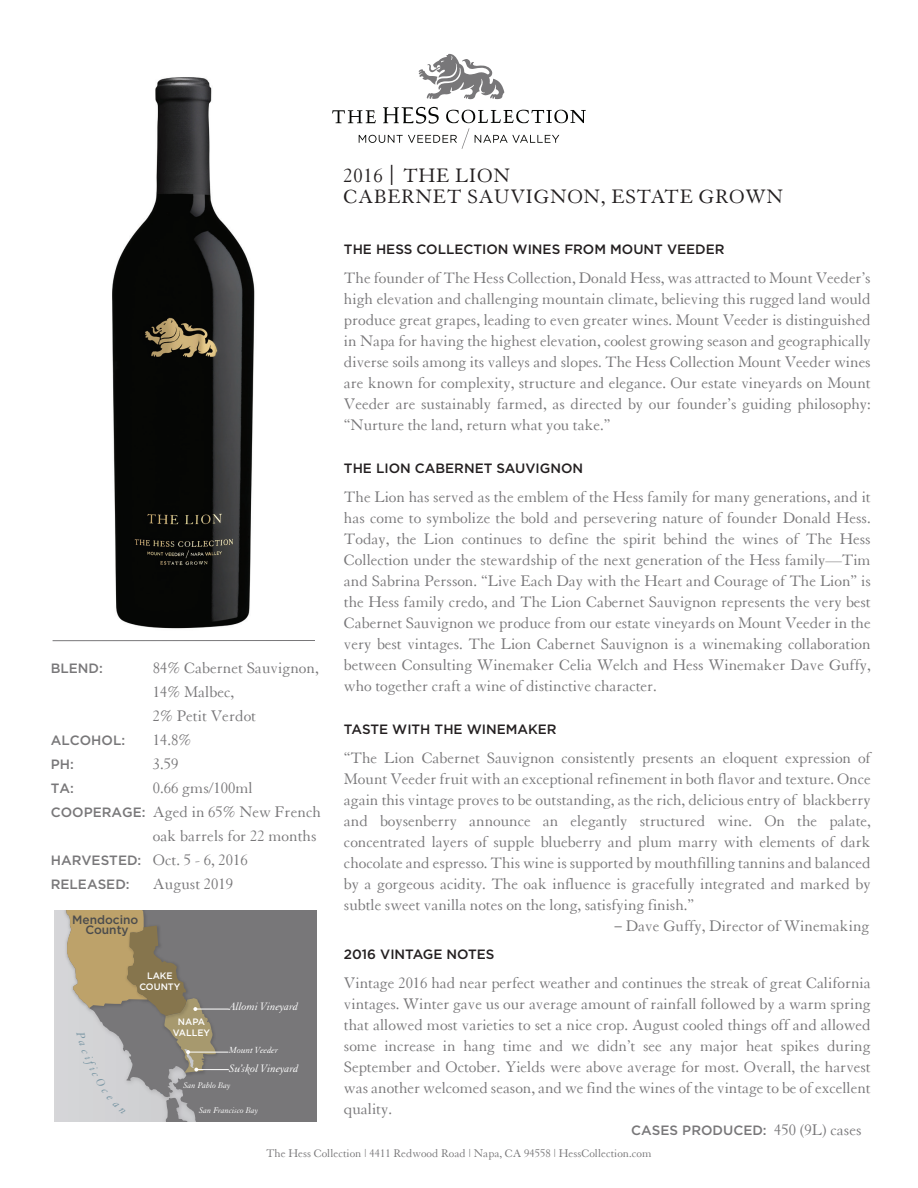
<style>
.page{position:relative;width:918px;height:1188px;background:#fff}
.page>*{position:absolute;margin:0;border:0;box-sizing:border-box;transform-origin:0 0}
.t1{font:21px/21px "Granjon LT";letter-spacing:.03em;color:#231f20}
.t2{font:16.5px/21px "Granjon LT";letter-spacing:-.005em;color:#787779;text-align:justify}
.t3{font:500 13.5px "Gotham";color:#231f20}
.t4{font:500 13.5px "Gotham";color:#787779}
.t5{font:500 12.15px/10.8px "Gotham";color:#4b4c4d;text-align:center}
.t6{font:12px "Granjon LT";color:#787779}
.t7{font:italic 11.7px "Granjon";color:#fff}
.t8{font:italic 9.6px "Granjon";color:#fff}
.t9{font:500 9.3px/10.8px "Gotham";color:#fff;text-align:center}
.t10{font:italic 8.85px "Granjon";color:#fff}
.s1{font-family:"Gotham";font-weight:500;font-size:13.5px}
.s2{font-size:30px}
.s3{font-family:"Myriad Pro"}
.s4{font-family:"Granjon LT";font-weight:400;font-size:16.5px}
</style>
<div class="page">
<svg style="left:54px;top:910px;width:263px;height:212px;fill:#787779"></svg>
<img style="left:216px;top:995px;width:5px;height:83px">
<img style="left:56px;top:910px;width:2px;height:104px">
<hr style="left:196px;top:1069px;width:33px;height:1px;background:#fff">
<hr style="left:195px;top:1009px;width:34px;height:1px;background:#fff">
<hr style="left:188px;top:1052px;width:40px;height:1px;background:#fff">
<hr style="left:53px;top:640px;width:262px;height:1px;background:#787779">
<svg style="left:332px;top:107px;width:254px;height:42px"></svg>
<svg style="left:419px;top:54px;width:85px;height:45px"></svg>
<img style="left:112px;top:77px;width:143px;height:552px">
<svg style="left:58px;top:910px;width:158px;height:204px"></svg>
<p class="t4" style="left:51px;top:660px;width:54px">BLEND:</p>
<p class="t2" style="left:153px;top:656px;width:167px;line-height:24px;text-align:left">84% Cabernet Sauvignon,<br>14% Malbec,<br>2% Petit Verdot</p>
<p class="t4" style="left:51px;top:732px;width:76px">ALCOHOL:</p>
<p class="t2" style="left:153px;top:730px;width:40px">14.8%</p>
<p class="t4" style="left:51px;top:756px;width:25px">PH:</p>
<p class="t2" style="left:153px;top:754px;width:27px">3.59</p>
<p class="t4" style="left:51px;top:780px;width:25px">TA:</p>
<p class="t2" style="left:153px;top:778px;width:101px">0.66 gms/100ml</p>
<p class="t2" style="left:51px;top:802px;width:272px"><span class="s1">COOPERAGE:</span> Aged in 65% New French</p>
<p class="t2" style="left:153px;top:826px;width:165px">oak barrels for 22 months</p>
<p class="t2" style="left:51px;top:850px;width:199px"><span class="s1">HARVESTED:</span> Oct. 5 - 6, 2016</p>
<p class="t4" style="left:51px;top:876px;width:80px">RELEASED:</p>
<p class="t2" style="left:153px;top:874px;width:82px">August 2019</p>
<p class="t5" style="left:72px;top:914px;width:68px">Mendocino<br>County</p>
<p class="t9" style="left:139px;top:970px;width:42px">LAKE<br>COUNTY</p>
<p class="t9" style="left:173px;top:1016px;width:39px">NAPA<br>VALLEY</p>
<p class="t7" style="left:229px;top:1000px;width:71px">Allomi Vineyard</p>
<p class="t8" style="left:229px;top:1045px;width:50px">Mount Veeder</p>
<p class="t7" style="left:229px;top:1062px;width:71px">Su’skol Vineyard</p>
<p class="t10" style="left:184px;top:1080px;width:49px">San Pablo Bay</p>
<p class="t10" style="left:199px;top:1106px;width:61px">San Francisco Bay</p>
<p class="t1" style="left:344px;top:165px;width:441px">2016 <span class="s2">|</span> THE LION<br>CABERNET SAUVIGNON, ESTATE GROWN</p>
<p class="t3" style="left:344px;top:241px;width:382px">THE HESS COLLECTION WINES FROM MOUNT VEEDER</p>
<p class="t2" style="left:344px;top:268px;width:528px">The founder of The Hess Collection, Donald Hess, was attracted to Mount Veeder’s high elevation and challenging mountain climate, believing this rugged land would produce great grapes, leading to even greater wines. Mount Veeder is distinguished in Napa for having the highest elevation, coolest growing season and geographically diverse soils among its valleys and slopes. The Hess Collection Mount Veeder wines are known for complexity, structure and elegance. Our estate vineyards on Mount Veeder are sustainably farmed, as directed by our founder’s guiding philosophy: “Nurture the land, return what you take.”</p>
<p class="t3" style="left:344px;top:460px;width:241px">THE LION CABERNET SAUVIGNON</p>
<p class="t2" style="left:344px;top:487px;width:528px">The Lion has served as the emblem of the Hess family for many generations, and it has come to symbolize the bold and persevering nature of founder Donald Hess.<br>Today, the Lion continues to define the spirit behind the wines of The Hess Collection under the stewardship of the next generation of the Hess family—Tim and Sabrina Persson. “Live Each Day with the Heart and Courage of The Lion” is the Hess family credo, and The Lion Cabernet Sauvignon represents the very best Cabernet Sauvignon we produce from our estate vineyards on Mount Veeder in the very best vintages. The Lion Cabernet Sauvignon is a winemaking collaboration between Consulting Winemaker Celia Welch and Hess Winemaker Dave Guffy, who together craft a wine of distinctive character.</p>
<p class="t3" style="left:344px;top:721px;width:214px">TASTE WITH THE WINEMAKER</p>
<p class="t2" style="left:344px;top:748px;width:528px">“The Lion Cabernet Sauvignon consistently presents an eloquent expression of Mount Veeder fruit with an exceptional refinement in both flavor and texture. Once again this vintage proves to be outstanding, as the rich, delicious entry of blackberry and boysenberry announce an elegantly structured wine. On the palate, concentrated layers of supple blueberry and plum marry with elements of dark chocolate and espresso. This wine is supported by mouthfilling tannins and balanced by a gorgeous acidity. The oak influence is gracefully integrated and marked by subtle sweet vanilla notes on the long, satisfying finish.”</p>
<p class="t2" style="left:614px;top:916px;width:257px"><span class="s3">–</span> Dave Guffy, Director of Winemaking</p>
<p class="t3" style="left:344px;top:946px;width:152px">2016 VINTAGE NOTES</p>
<p class="t2" style="left:344px;top:973px;width:528px">Vintage 2016 had near perfect weather and continues the streak of great California vintages. Winter gave us our average amount of rainfall followed by a warm spring that allowed most varieties to set a nice crop. August cooled things off and allowed some increase in hang time and we didn’t see any major heat spikes during September and October. Yields were above average for most. Overall, the harvest was another welcomed season, and we find the wines of the vintage to be of excellent quality.</p>
<p class="t4" style="left:631px;top:1122px;width:232px">CASES PRODUCED: <span class="s4">450 (9L) cases</span></p>
<p class="t6" style="left:266px;top:1147px;width:387px">The Hess Collection | 4411 Redwood Road | Napa, CA 94558 | HessCollection.com</p>
</div>
